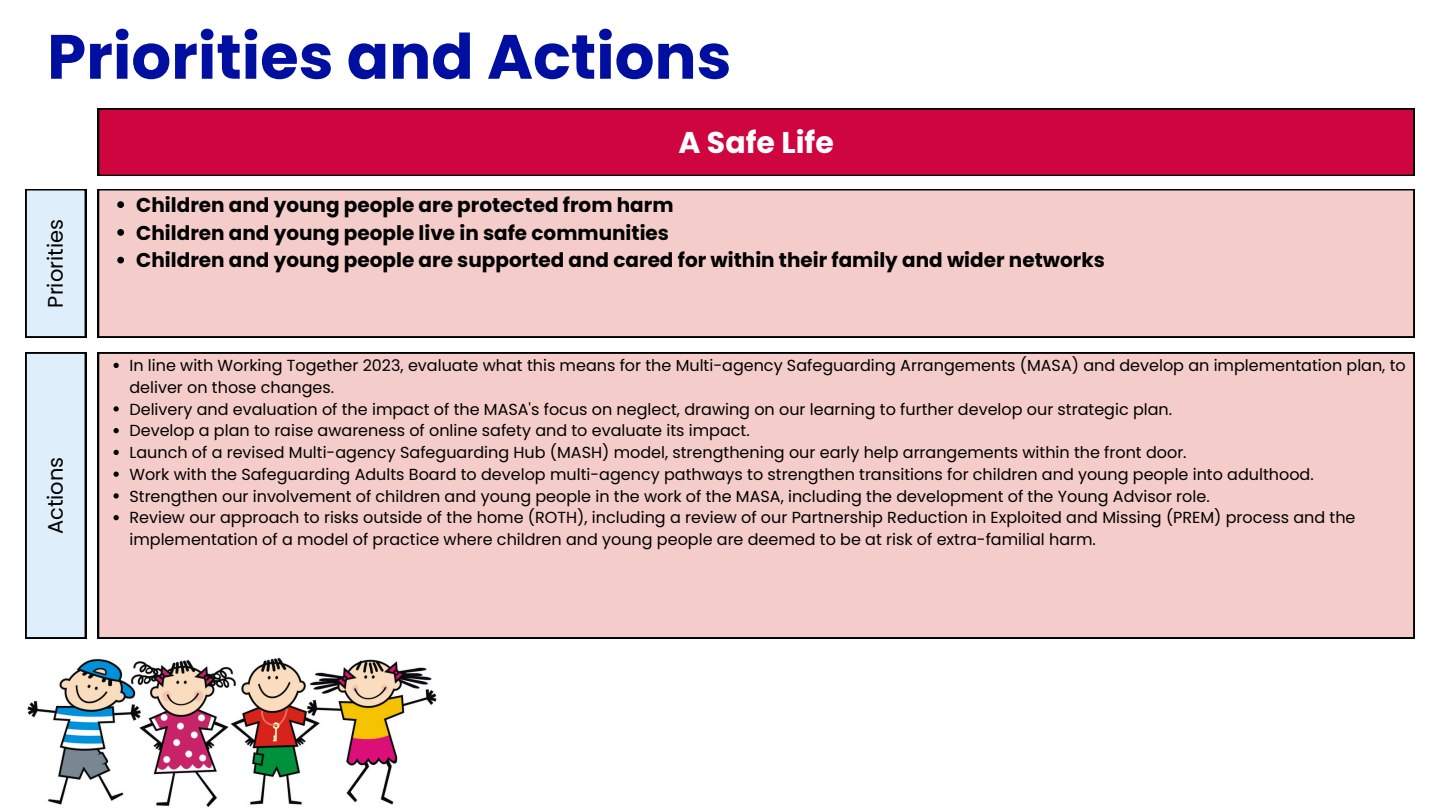
<style>
.page{position:relative;width:1440px;height:810px;background:#fff}
.page>*{position:absolute;margin:0;border:0;box-sizing:border-box;transform-origin:0 0}
.t1{font:700 62.5px "Poppins";color:#000f9f}
.t2{font:700 30px "Poppins";color:#fff}
.t3{font:21px "Poppins";color:#000}
.t4{font:700 20px "Poppins";color:#000}
.t5{font:16px/21.8px "Poppins";color:#000}
</style>
<div class="page">
<div style="left:98px;top:352px;width:1317px;height:287px;background:#f4ccca"></div>
<svg style="left:114px;top:363px;width:5px;height:5px"></svg>
<svg style="left:114px;top:406px;width:5px;height:6px"></svg>
<svg style="left:114px;top:428px;width:5px;height:5px"></svg>
<svg style="left:114px;top:450px;width:5px;height:5px"></svg>
<svg style="left:114px;top:472px;width:5px;height:5px"></svg>
<svg style="left:114px;top:493px;width:5px;height:6px"></svg>
<svg style="left:114px;top:515px;width:5px;height:5px"></svg>
<div style="left:98px;top:108px;width:1317px;height:68px;background:#cf0540"></div>
<div style="left:98px;top:189px;width:1317px;height:149px;background:#f4ccca"></div>
<svg style="left:117px;top:201px;width:7px;height:7px"></svg>
<svg style="left:117px;top:229px;width:7px;height:7px"></svg>
<svg style="left:117px;top:257px;width:7px;height:7px"></svg>
<svg style="left:25px;top:189px;width:61px;height:149px;background:#cddbe7"></svg>
<svg style="left:25px;top:352px;width:61px;height:287px;background:#cfddea"></svg>
<img style="left:27px;top:657px;width:410px;height:150px">
<p class="t1" style="left:47px;top:13px;width:686px">Priorities and Actions</p>
<p class="t3" style="left:41px;top:308px;width:90px;rotate:-90deg">Priorities</p>
<p class="t3" style="left:41px;top:534px;width:79px;rotate:-90deg">Actions</p>
<p class="t2" style="left:679px;top:121px;width:157px">A Safe Life</p>
<p class="t4" style="left:136px;top:191px;width:539px">Children and young people are protected from harm</p>
<p class="t4" style="left:136px;top:219px;width:534px">Children and young people live in safe communities</p>
<p class="t4" style="left:136px;top:246px;width:970px">Children and young people are supported and cared for within their family and wider networks</p>
<p class="t5" style="left:129px;top:355px;width:1278px">In line with Working Together 2023, evaluate what this means for the Multi-agency Safeguarding Arrangements (MASA) and develop an implementation plan, to deliver on those changes.</p>
<h2 class="t5" style="left:129px;top:398px;width:1044px">Delivery and evaluation of the impact of the MASA's focus on neglect, drawing on our learning to further develop our strategic plan.</h2>
<h3 class="t5" style="left:129px;top:420px;width:622px">Develop a plan to raise awareness of online safety and to evaluate its impact.</h3>
<p class="t5" style="left:129px;top:442px;width:1059px">Launch of a revised Multi-agency Safeguarding Hub (MASH) model, strengthening our early help arrangements within the front door.</p>
<p class="t5" style="left:129px;top:463px;width:1186px">Work with the Safeguarding Adults Board to develop multi-agency pathways to strengthen transitions for children and young people into adulthood.</p>
<p class="t5" style="left:129px;top:485px;width:1082px">Strengthen our involvement of children and young people in the work of the MASA, including the development of the Young Advisor role.</p>
<h3 class="t5" style="left:129px;top:507px;width:1228px">Review our approach to risks outside of the home (ROTH), including a review of our Partnership Reduction in Exploited and Missing (PREM) process and the implementation of a model of practice where children and young people are deemed to be at risk of extra-familial harm.</h3>
</div>
